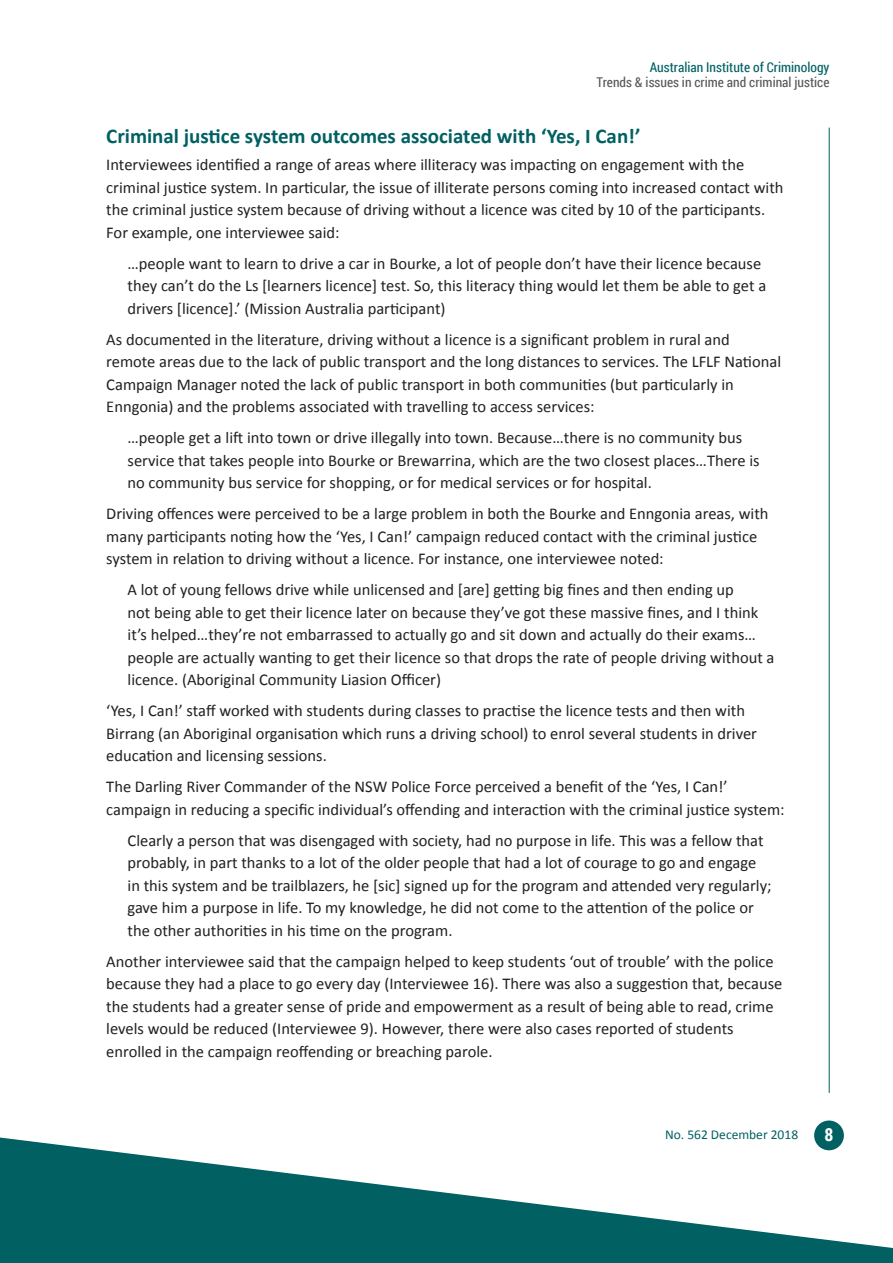
<style>
.page{position:relative;width:893px;height:1263px;background:#fff}
.page>*{position:absolute;margin:0;border:0;box-sizing:border-box;transform-origin:0 0}
.t1{font:700 21px "Calibri";color:#006062}
.t2{font:700 18px "Roboto Condensed";color:#fff}
.body{font:16.5px/22.5px "Calibri";color:#231f20}
.P{font:16.5px/22.5px "Calibri";color:#231f20}
.t3{font:13.5px "Roboto Condensed";color:#57585a}
.t4{font:13.5px "Roboto Condensed";color:#006062}
.t5{font:13.5px "Calibri";color:#006062}
</style>
<div class="page">
<hr style="left:829px;top:128px;width:1px;height:965px;background:#006062">
<div style="left:814px;top:1120px;width:30px;height:30px;background:#006062;border-radius:50%"></div>
<svg style="left:0;top:1137px;width:893px;height:126px;fill:#006062"></svg>
<p class="t4" style="left:650px;top:58px;width:181px">Australian Institute of Criminology</p>
<p class="t3" style="left:597px;top:73px;width:234px">Trends &amp; issues in crime and criminal justice</p>
<h2 class="t1" style="left:106px;top:123px;width:536px">Criminal justice system outcomes associated with ‘Yes, I Can!’</h2>
<p class="body" style="left:106px;top:153px;width:679px">Interviewees identified a range of areas where illiteracy was impacting on engagement with the criminal justice system. In particular, the issue of illiterate persons coming into increased contact with the criminal justice system because of driving without a licence was cited by 10 of the participants.<br>For example, one interviewee said:</p>
<p class="P" style="left:128px;top:252px;width:640px">…people want to learn to drive a car in Bourke, a lot of people don’t have their licence because they can’t do the Ls [learners licence] test. So, this literacy thing would let them be able to get a drivers [licence].’ (Mission Australia participant)</p>
<p class="body" style="left:106px;top:328px;width:676px">As documented in the literature, driving without a licence is a significant problem in rural and remote areas due to the lack of public transport and the long distances to services. The LFLF National Campaign Manager noted the lack of public transport in both communities (but particularly in Enngonia) and the problems associated with travelling to access services:</p>
<p class="P" style="left:128px;top:426px;width:634px">…people get a lift into town or drive illegally into town. Because…there is no community bus service that takes people into Bourke or Brewarrina, which are the two closest places…There is no community bus service for shopping, or for medical services or for hospital.</p>
<p class="body" style="left:106px;top:502px;width:664px">Driving offences were perceived to be a large problem in both the Bourke and Enngonia areas, with many participants noting how the ‘Yes, I Can!’ campaign reduced contact with the criminal justice system in relation to driving without a licence. For instance, one interviewee noted:</p>
<p class="P" style="left:128px;top:578px;width:648px">A lot of young fellows drive while unlicensed and [are] getting big fines and then ending up<br>not being able to get their licence later on because they’ve got these massive fines, and I think it’s helped…they’re not embarrassed to actually go and sit down and actually do their exams… people are actually wanting to get their licence so that drops the rate of people driving without a licence. (Aboriginal Community Liasion Officer)</p>
<p class="body" style="left:106px;top:699px;width:652px">‘Yes, I Can!’ staff worked with students during classes to practise the licence tests and then with<br>Birrang (an Aboriginal organisation which runs a driving school) to enrol several students in driver education and licensing sessions.</p>
<p class="body" style="left:106px;top:775px;width:680px">The Darling River Commander of the NSW Police Force perceived a benefit of the ‘Yes, I Can!’ campaign in reducing a specific individual’s offending and interaction with the criminal justice system:</p>
<p class="P" style="left:128px;top:829px;width:645px">Clearly a person that was disengaged with society, had no purpose in life. This was a fellow that probably, in part thanks to a lot of the older people that had a lot of courage to go and engage in this system and be trailblazers, he [sic] signed up for the program and attended very regularly; gave him a purpose in life. To my knowledge, he did not come to the attention of the police or the other authorities in his time on the program.</p>
<p class="body" style="left:106px;top:950px;width:678px">Another interviewee said that the campaign helped to keep students ‘out of trouble’ with the police because they had a place to go every day (Interviewee 16). There was also a suggestion that, because the students had a greater sense of pride and empowerment as a result of being able to read, crime levels would be reduced (Interviewee 9). However, there were also cases reported of students enrolled in the campaign reoffending or breaching parole.</p>
<p class="t5" style="left:665px;top:1126px;width:135px">No. 562 December 2018</p>
<p class="t2" style="left:824px;top:1122px;width:10px">8</p>
</div>
